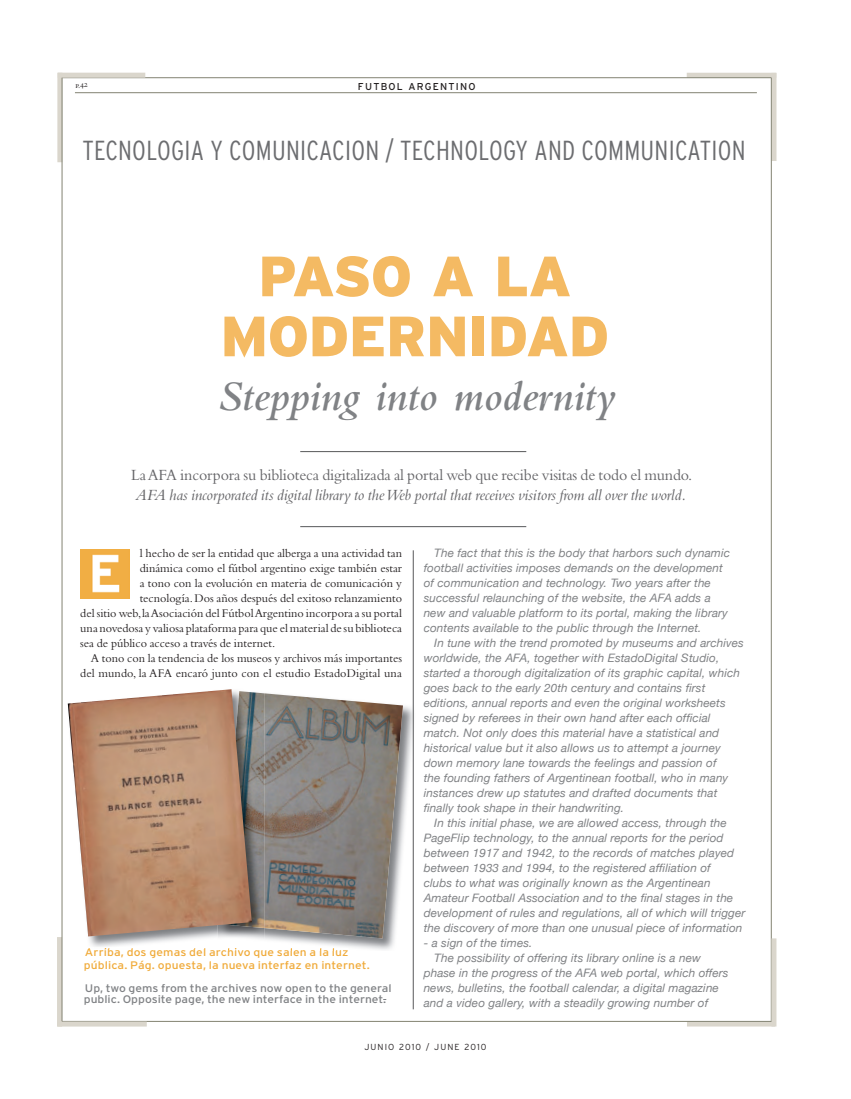
<style>
.page{position:relative;width:851px;height:1099px;background:#fff}
.page>*{position:absolute;margin:0;border:0;box-sizing:border-box;transform-origin:0 0}
.t1{font:900 56.62px/60px "Interstate";letter-spacing:-.01em;color:#f4ba63;text-align:center}
.t2{font:italic 600 43.75px "Bembo Std";color:#808285}
.t3{font:300 condensed 27.5px "Interstate";letter-spacing:.01em;color:#6c6d70}
.t4{font:italic 16.25px/19.5px "Bembo Std";letter-spacing:-.01em;color:#636366}
.t5{font:12.25px "Bembo Std";color:#231f20}
.t6{font:italic 11.62px "Helvetica Neue";letter-spacing:.01em;color:#808285}
.t7{font:11px/11.2px "Interstate";color:#808285;scale:1.1 1}
.t8{font:11px/13.5px "Interstate";letter-spacing:.01em;color:#f0ab3b;scale:1.1 1}
.t9{font:10px "Interstate";letter-spacing:.125em;color:#231f20}
.t10{font:300 8.75px "Interstate";letter-spacing:.125em;color:#231f20}
.t11{font:8.75px "Bembo Std";color:#231f20}
.s1{font-style:normal}
</style>
<div class="page">
<div style="left:771px;top:73px;width:5px;height:88px;background:#dad6cc"></div>
<div style="left:686px;top:73px;width:90px;height:5px;background:#dad6cc"></div>
<div style="left:686px;top:1021px;width:88px;height:5px;background:#dad6cc"></div>
<hr style="left:771px;top:78px;width:1px;height:943px;background:#838372">
<hr style="left:60px;top:1021px;width:714px;height:1px;background:#838372">
<hr style="left:75px;top:92px;width:681px;height:1px;background:#838372">
<hr style="left:62px;top:77px;width:709px;height:1px;background:#838372">
<div style="left:58px;top:73px;width:87px;height:5px;background:#dad6cc"></div>
<div style="left:57px;top:73px;width:5px;height:89px;background:#dad6cc"></div>
<div style="left:57px;top:1021px;width:90px;height:5px;background:#dad6cc"></div>
<div style="left:57px;top:937px;width:5px;height:89px;background:#dad6cc"></div>
<hr style="left:62px;top:78px;width:1px;height:943px;background:#838372">
<hr style="left:300px;top:526px;width:226px;height:1px;background:#57585a">
<hr style="left:300px;top:451px;width:226px;height:1px;background:#57585a">
<div style="left:771px;top:938px;width:5px;height:88px;background:#dad6cc"></div>
<img style="left:80px;top:549px;width:50px;height:49px">
<img style="left:264px;top:690px;width:149px;height:260px">
<img style="left:228px;top:947px;width:120px;height:3px">
<img style="left:264px;top:693px;width:139px;height:245px">
<img style="left:67px;top:703px;width:151px;height:244px">
<img style="left:218px;top:928px;width:46px;height:20px">
<img style="left:252px;top:692px;width:12px;height:236px">
<img style="left:68px;top:689px;width:184px;height:247px">
<hr style="left:413px;top:550px;width:1px;height:459px;background:#57585a">
<p class="t11" style="left:75px;top:80px;width:14px">p.42</p>
<p class="t9" style="left:358px;top:81px;width:119px">FUTBOL ARGENTINO</p>
<p class="t3" style="left:82px;top:135px;width:664px">TECNOLOGIA Y COMUNICACION / TECHNOLOGY AND COMMUNICATION</p>
<p class="t1" style="left:220px;top:246px;width:390px">PASO A LA<br>MODERNIDAD</p>
<p class="t2" style="left:218px;top:372px;width:399px">Stepping into modernity</p>
<p class="t4" style="left:131px;top:465px;width:562px"><span class="s1">La AFA incorpora su biblioteca digitalizada al portal web que recibe visitas de todo el mundo.<br></span>AFA has incorporated its digital library to the Web portal that receives visitors from all over the world.</p>
<p class="t5" style="left:140px;top:546px;width:264px">l hecho de ser la entidad que alberga a una actividad tan</p>
<p class="t5" style="left:140px;top:561px;width:264px">dinámica como el fútbol argentino exige también estar</p>
<p class="t5" style="left:140px;top:576px;width:264px">a tono con la evolución en materia de comunicación y</p>
<p class="t5" style="left:140px;top:591px;width:264px">tecnología. Dos años después del exitoso relanzamiento</p>
<p class="t5" style="left:80px;top:606px;width:323px">del sitio web, la Asociación del Fútbol Argentino incorpora a su portal</p>
<p class="t5" style="left:80px;top:621px;width:323px">una novedosa y valiosa plataforma para que el material de su biblioteca</p>
<p class="t5" style="left:80px;top:636px;width:196px">sea de público acceso a través de internet.</p>
<p class="t5" style="left:91px;top:651px;width:312px">A tono con la tendencia de los museos y archivos más importantes</p>
<p class="t5" style="left:80px;top:666px;width:323px">del mundo, la AFA encaró junto con el estudio EstadoDigital una</p>
<p class="t8" style="left:84px;top:945px;width:261px">Arriba, dos gemas del archivo que salen a la luz pública. Pág. opuesta, la nueva interfaz en internet.</p>
<p class="t7" style="left:84px;top:982px;width:281px">Up, two gems from the archives now open to the general public. Opposite page, the new interface in the internet.</p>
<p class="t6" style="left:434px;top:546px;width:297px">The fact that this is the body that harbors such dynamic</p>
<p class="t6" style="left:423px;top:561px;width:300px">football activities imposes demands on the development</p>
<p class="t6" style="left:423px;top:576px;width:289px">of communication and technology. Two years after the</p>
<p class="t6" style="left:423px;top:591px;width:288px">successful relaunching of the website, the AFA adds a</p>
<p class="t6" style="left:423px;top:606px;width:306px">new and valuable platform to its portal, making the library</p>
<p class="t6" style="left:423px;top:621px;width:279px">contents available to the public through the Internet.</p>
<p class="t6" style="left:434px;top:636px;width:311px">In tune with the trend promoted by museums and archives</p>
<p class="t6" style="left:423px;top:651px;width:297px">worldwide, the AFA, together with EstadoDigital Studio,</p>
<p class="t6" style="left:423px;top:665px;width:318px">started a thorough digitalization of its graphic capital, which</p>
<p class="t6" style="left:423px;top:680px;width:283px">goes back to the early 20th century and contains first</p>
<p class="t6" style="left:423px;top:695px;width:303px">editions, annual reports and even the original worksheets</p>
<p class="t6" style="left:423px;top:710px;width:288px">signed by referees in their own hand after each official</p>
<p class="t6" style="left:423px;top:725px;width:297px">match. Not only does this material have a statistical and</p>
<p class="t6" style="left:423px;top:740px;width:298px">historical value but it also allows us to attempt a journey</p>
<p class="t6" style="left:423px;top:755px;width:294px">down memory lane towards the feelings and passion of</p>
<p class="t6" style="left:423px;top:770px;width:306px">the founding fathers of Argentinean football, who in many</p>
<p class="t6" style="left:423px;top:785px;width:295px">instances drew up statutes and drafted documents that</p>
<p class="t6" style="left:423px;top:800px;width:202px">finally took shape in their handwriting.</p>
<p class="t6" style="left:434px;top:815px;width:294px">In this initial phase, we are allowed access, through the</p>
<p class="t6" style="left:423px;top:830px;width:301px">PageFlip technology, to the annual reports for the period</p>
<p class="t6" style="left:423px;top:845px;width:312px">between 1917 and 1942, to the records of matches played</p>
<p class="t6" style="left:423px;top:860px;width:288px">between 1933 and 1994, to the registered affiliation of</p>
<p class="t6" style="left:423px;top:875px;width:288px">clubs to what was originally known as the Argentinean</p>
<p class="t6" style="left:423px;top:890px;width:311px">Amateur Football Association and to the final stages in the</p>
<p class="t6" style="left:423px;top:905px;width:323px">development of rules and regulations, all of which will trigger</p>
<p class="t6" style="left:423px;top:920px;width:320px">the discovery of more than one unusual piece of information</p>
<p class="t6" style="left:423px;top:935px;width:110px">- a sign of the times.</p>
<p class="t6" style="left:434px;top:950px;width:268px">The possibility of offering its library online is a new</p>
<p class="t6" style="left:423px;top:965px;width:306px">phase in the progress of the AFA web portal, which offers</p>
<p class="t6" style="left:423px;top:980px;width:297px">news, bulletins, the football calendar, a digital magazine</p>
<p class="t6" style="left:423px;top:995px;width:286px">and a video gallery, with a steadily growing number of</p>
<p class="t10" style="left:364px;top:1042px;width:123px">JUNIO 2010 / JUNE 2010</p>
</div>
